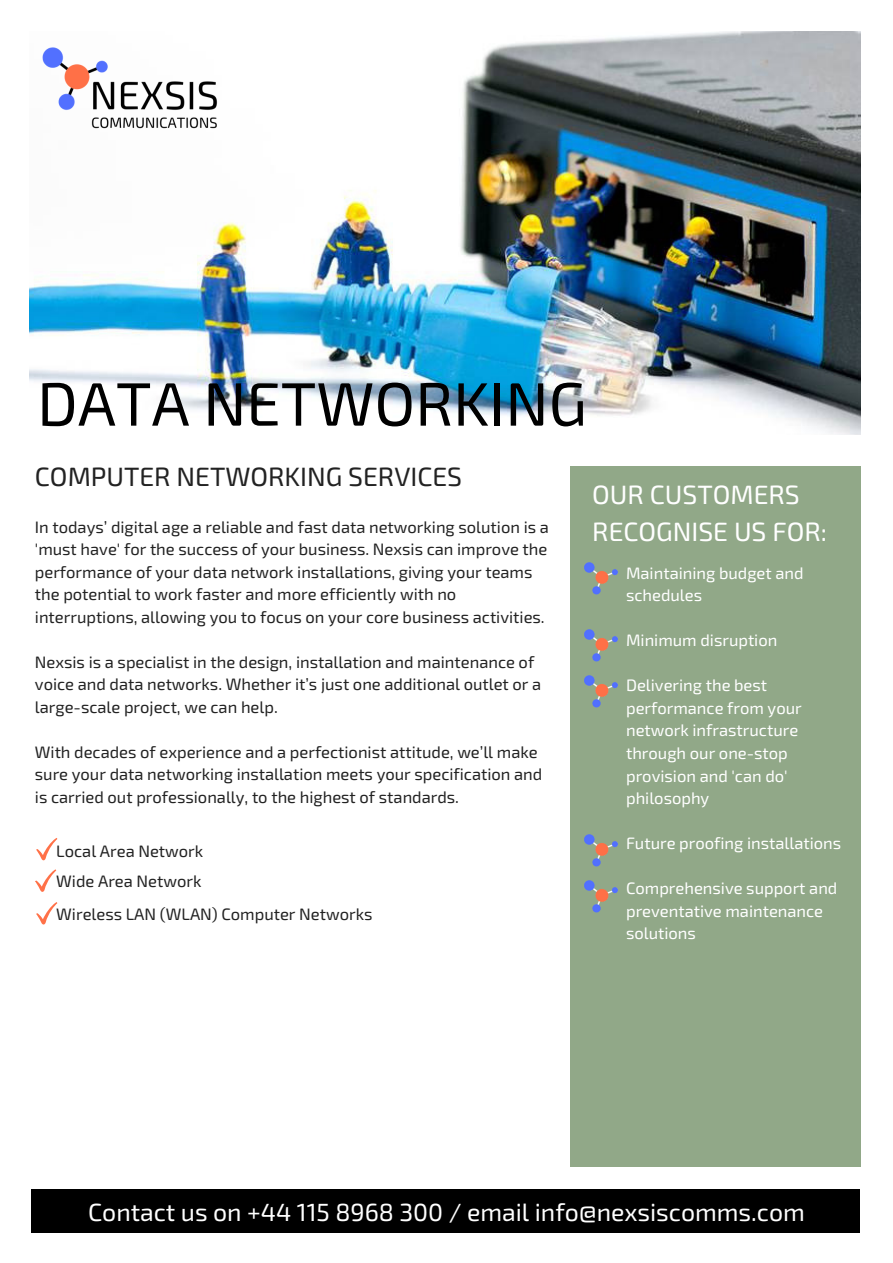
<style>
.page{position:relative;width:893px;height:1263px;background:#fff}
.page>*{position:absolute;margin:0;border:0;box-sizing:border-box;transform-origin:0 0}
.t1{font:61.2px "Exo 2";color:#000}
.t2{font:26.55px/36px "Exo 2";color:#fff}
.t3{font:26.55px "Exo 2";color:#222}
.t4{font:24.9px "Exo 2";color:#fff}
.t5{font:16.5px/22.5px "Exo 2";color:#222}
.t6{font:16.5px/22.5px "Exo 2";color:#fff}
</style>
<div class="page">
<img style="left:29px;top:32px;width:831px;height:403px">
<div style="left:570px;top:466px;width:290px;height:700px;background:#91a888"></div>
<div style="left:32px;top:1189px;width:828px;height:44px;background:#000"></div>
<svg style="left:36px;top:838px;width:21px;height:22px"></svg>
<svg style="left:35px;top:869px;width:21px;height:23px"></svg>
<svg style="left:36px;top:902px;width:21px;height:22px"></svg>
<img style="left:584px;top:562px;width:34px;height:33px">
<img style="left:584px;top:629px;width:34px;height:33px">
<img style="left:584px;top:675px;width:34px;height:33px">
<img style="left:584px;top:834px;width:34px;height:33px">
<img style="left:584px;top:880px;width:34px;height:33px">
<img style="left:39px;top:41px;width:184px;height:94px">
<h1 class="t1" style="left:37px;top:364px;width:551px">DATA NETWORKING</h1>
<h2 class="t3" style="left:35px;top:460px;width:429px">COMPUTER NETWORKING SERVICES</h2>
<p class="t5" style="left:35px;top:515px;width:515px">In todays’ digital age a reliable and fast data networking solution is a 'must have' for the success of your business. Nexsis can improve the performance of your data network installations, giving your teams the potential to work faster and more efficiently with no interruptions, allowing you to focus on your core business activities.</p>
<p class="t5" style="left:35px;top:650px;width:508px">Nexsis is a specialist in the design, installation and maintenance of voice and data networks. Whether it’s just one additional outlet or a large-scale project, we can help.</p>
<p class="t5" style="left:35px;top:740px;width:509px">With decades of experience and a perfectionist attitude, we’ll make sure your data networking installation meets your specification and is carried out professionally, to the highest of standards.</p>
<p class="t5" style="left:56px;top:835px;width:148px;line-height:30.5px">Local Area Network<br>Wide Area Network</p>
<p class="t5" style="left:56px;top:902px;width:318px">Wireless LAN (WLAN) Computer Networks</p>
<h2 class="t2" style="left:592px;top:476px;width:236px">OUR CUSTOMERS<br>RECOGNISE US FOR:</h2>
<p class="t6" style="left:626px;top:561px;width:179px">Maintaining budget and schedules</p>
<p class="t6" style="left:626px;top:628px;width:153px">Minimum disruption</p>
<p class="t6" style="left:626px;top:673px;width:177px">Delivering the best performance from your network infrastructure through our one-stop provision and 'can do' philosophy</p>
<p class="t6" style="left:626px;top:831px;width:217px">Future proofing installations</p>
<p class="t6" style="left:626px;top:876px;width:213px">Comprehensive support and preventative maintenance solutions</p>
<h3 class="t4" style="left:88px;top:1196px;width:718px">Contact us on +44 115 8968 300 / email info@nexsiscomms.com</h3>
</div>
